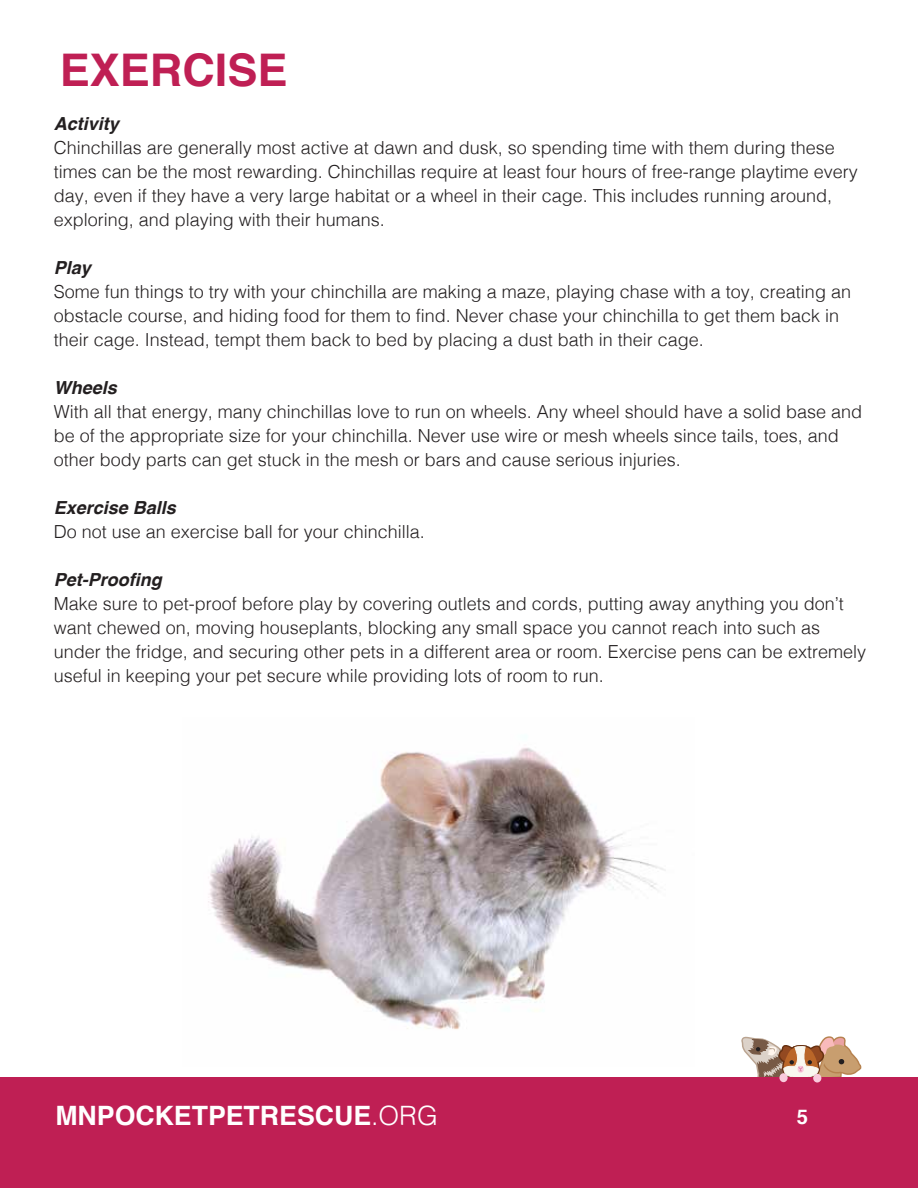
<style>
.page{position:relative;width:918px;height:1188px;background:#fff}
.page>*{position:absolute;margin:0;border:0;box-sizing:border-box;transform-origin:0 0}
.t1{font:700 45px "Helvetica";color:#bf1f54}
.t2{font:700 26.7px "Helvetica";color:#fff}
.t3{font:700 20.25px "Helvetica";color:#fff}
.t4{font:300 18px/24px "Helvetica";color:#231f20}
.t5{font:italic 700 18px "Helvetica";color:#231f20}
.s1{font-weight:300}
</style>
<div class="page">
<img style="left:208px;top:747px;width:458px;height:283px">
<svg style="left:741px;top:1036px;width:121px;height:41px"></svg>
<div style="left:0;top:1077px;width:918px;height:111px;background:#bf1f54"></div>
<div style="left:779px;top:1073px;width:9px;height:9px;background:#f9cadc;border-radius:50%"></div>
<div style="left:813px;top:1074px;width:8px;height:9px;background:#f9cadc;border-radius:50%"></div>
<h1 class="t1" style="left:60px;top:33px;width:229px">EXERCISE</h1>
<p class="t5" style="left:54px;top:109px;width:67px">Activity</p>
<p class="t4" style="left:54px;top:134px;width:806px">Chinchillas are generally most active at dawn and dusk, so spending time with them during these times can be the most rewarding. Chinchillas require at least four hours of free-range playtime every day, even if they have a very large habitat or a wheel in their cage. This includes running around, exploring, and playing with their humans.</p>
<p class="t5" style="left:54px;top:253px;width:39px">Play</p>
<p class="t4" style="left:54px;top:278px;width:799px">Some fun things to try with your chinchilla are making a maze, playing chase with a toy, creating an obstacle course, and hiding food for them to find. Never chase your chinchilla to get them back in their cage. Instead, tempt them back to bed by placing a dust bath in their cage.</p>
<p class="t5" style="left:54px;top:373px;width:65px">Wheels</p>
<p class="t4" style="left:54px;top:398px;width:810px">With all that energy, many chinchillas love to run on wheels. Any wheel should have a solid base and be of the appropriate size for your chinchilla. Never use wire or mesh wheels since tails, toes, and other body parts can get stuck in the mesh or bars and cause serious injuries.</p>
<p class="t5" style="left:54px;top:493px;width:124px">Exercise Balls</p>
<p class="t4" style="left:54px;top:518px;width:373px">Do not use an exercise ball for your chinchilla.</p>
<p class="t5" style="left:54px;top:565px;width:109px">Pet-Proofing</p>
<p class="t4" style="left:54px;top:590px;width:814px">Make sure to pet-proof before play by covering outlets and cords, putting away anything you don’t want chewed on, moving houseplants, blocking any small space you cannot reach into such as under the fridge, and securing other pets in a different area or room. Exercise pens can be extremely useful in keeping your pet secure while providing lots of room to run.</p>
<h2 class="t2" style="left:55px;top:1094px;width:384px">MNPOCKETPETRESCUE<span class="s1">.ORG</span></h2>
<p class="t3" style="left:797px;top:1100px;width:13px">5</p>
</div>
